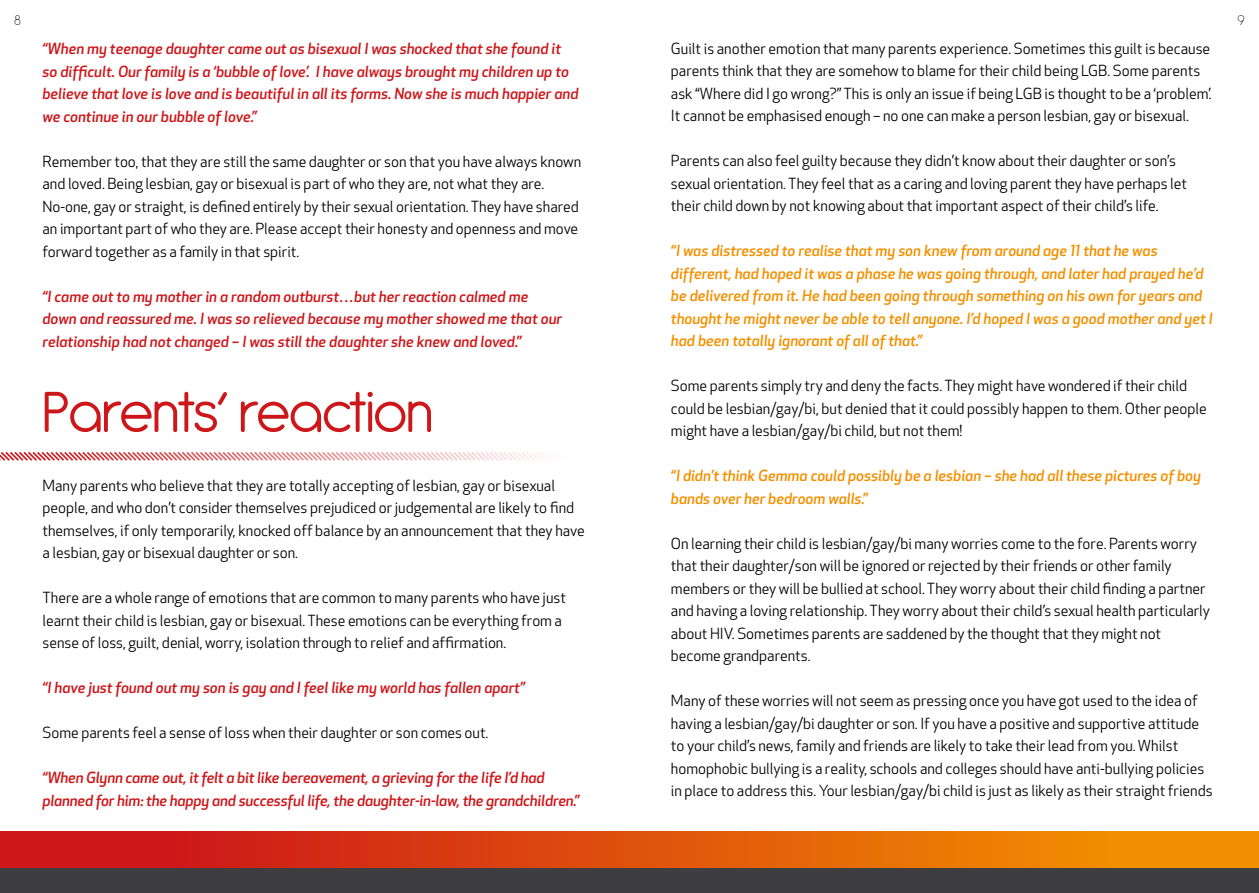
<style>
.page{position:relative;width:1259px;height:893px;background:#fff}
.page>*{position:absolute;margin:0;border:0;box-sizing:border-box;transform-origin:0 0}
.t1{font:63px "Antipasto";letter-spacing:-.04em;color:#cd171a}
.t2{font:15px/22.5px "Apex New PS Book Proportional";color:#000}
.t3{font:15px/22.5px "Apex New PS Medium Italic Proportional";color:#cd171a}
.t4{font:15px/22.5px "Apex New PS Medium Italic Proportional";color:#f39000}
.t5{font:200 15px "Antipasto";color:#000}
</style>
<div class="page">
<div style="left:0;top:867px;width:1259px;height:26px;background:#3e3e40"></div>
<svg style="left:0;top:452px;width:551px;height:9px"></svg>
<div style="left:0;top:831px;width:1259px;height:36px;background:linear-gradient(to right,#c8091d,#f69a00)"></div>
<p class="t5" style="left:14px;top:12px;width:9px">8</p>
<p class="t5" style="left:1237px;top:12px;width:9px">9</p>
<p class="t2" style="left:671px;top:37px;width:542px">Guilt is another emotion that many parents experience. Sometimes this guilt is because parents think that they are somehow to blame for their child being LGB. Some parents ask “Where did I go wrong?” This is only an issue if being LGB is thought to be a ‘problem’.<br>It cannot be emphasised enough – no one can make a person lesbian, gay or bisexual.</p>
<p class="t2" style="left:671px;top:150px;width:517px">Parents can also feel guilty because they didn’t know about their daughter or son’s sexual orientation. They feel that as a caring and loving parent they have perhaps let their child down by not knowing about that important aspect of their child’s life.</p>
<p class="t4" style="left:671px;top:240px;width:543px">“I was distressed to realise that my son knew from around age 11 that he was different, had hoped it was a phase he was going through, and later had prayed he’d be delivered from it. He had been going through something on his own for years and thought he might never be able to tell anyone. I’d hoped I was a good mother and yet I had been totally ignorant of all of that.”</p>
<p class="t2" style="left:671px;top:375px;width:537px">Some parents simply try and deny the facts. They might have wondered if their child could be lesbian/gay/bi, but denied that it could possibly happen to them. Other people might have a lesbian/gay/bi child, but not them!</p>
<p class="t4" style="left:671px;top:465px;width:531px">“I didn’t think Gemma could possibly be a lesbian – she had all these pictures of boy bands over her bedroom walls.”</p>
<p class="t2" style="left:671px;top:532px;width:540px">On learning their child is lesbian/gay/bi many worries come to the fore. Parents worry that their daughter/son will be ignored or rejected by their friends or other family members or they will be bullied at school. They worry about their child finding a partner and having a loving relationship. They worry about their child’s sexual health particularly about HIV. Sometimes parents are saddened by the thought that they might not become grandparents.</p>
<p class="t2" style="left:671px;top:690px;width:543px">Many of these worries will not seem as pressing once you have got used to the idea of having a lesbian/gay/bi daughter or son. If you have a positive and supportive attitude to your child’s news, family and friends are likely to take their lead from you. Whilst homophobic bullying is a reality, schools and colleges should have anti-bullying policies in place to address this. Your lesbian/gay/bi child is just as likely as their straight friends</p>
<p class="t3" style="left:43px;top:38px;width:537px">“When my teenage daughter came out as bisexual I was shocked that she found it so difficult. Our family is a ‘bubble of love’. I have always brought my children up to believe that love is love and is beautiful in all its forms. Now she is much happier and we continue in our bubble of love.”</p>
<p class="t2" style="left:43px;top:150px;width:540px">Remember too, that they are still the same daughter or son that you have always known and loved. Being lesbian, gay or bisexual is part of who they are, not what they are.<br>No-one, gay or straight, is defined entirely by their sexual orientation. They have shared an important part of who they are. Please accept their honesty and openness and move forward together as a family in that spirit.</p>
<p class="t3" style="left:43px;top:285px;width:521px">“I came out to my mother in a random outburst…but her reaction calmed me down and reassured me. I was so relieved because my mother showed me that our relationship had not changed – I was still the daughter she knew and loved.”</p>
<h1 class="t1" style="left:43px;top:376px;width:393px">Parents’ reaction</h1>
<p class="t2" style="left:43px;top:474px;width:544px">Many parents who believe that they are totally accepting of lesbian, gay or bisexual people, and who don’t consider themselves prejudiced or judgemental are likely to find themselves, if only temporarily, knocked off balance by an announcement that they have a lesbian, gay or bisexual daughter or son.</p>
<p class="t2" style="left:43px;top:587px;width:525px">There are a whole range of emotions that are common to many parents who have just learnt their child is lesbian, gay or bisexual. These emotions can be everything from a sense of loss, guilt, denial, worry, isolation through to relief and affirmation.</p>
<p class="t3" style="left:43px;top:677px;width:484px">“I have just found out my son is gay and I feel like my world has fallen apart”</p>
<p class="t2" style="left:43px;top:722px;width:447px">Some parents feel a sense of loss when their daughter or son comes out.</p>
<p class="t3" style="left:43px;top:767px;width:538px">“When Glynn came out, it felt a bit like bereavement, a grieving for the life I’d had planned for him: the happy and successful life, the daughter-in-law, the grandchildren.”</p>
</div>
